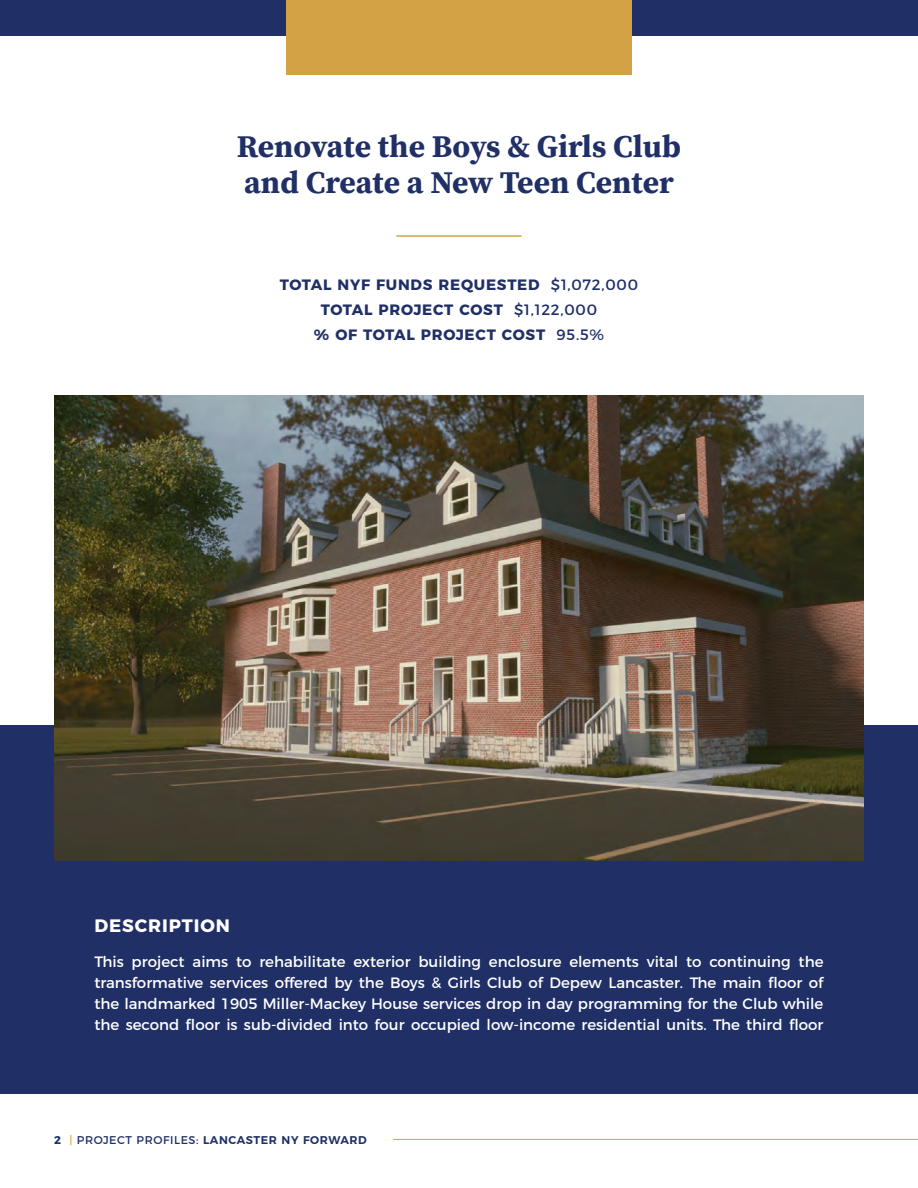
<style>
.page{position:relative;width:918px;height:1188px;background:#fff}
.page>*{position:absolute;margin:0;border:0;box-sizing:border-box;transform-origin:0 0}
.t1{font:700 31.5px/36px "Source Serif Pro";color:#203066}
.t2{font:700 18px "Montserrat";letter-spacing:.05em;color:#fff}
.t3{font:15px/21px "Montserrat";color:#fff;text-align:justify}
.t4{font:700 15px "Montserrat";letter-spacing:.05em;color:#203066}
.t5{font:600 11.25px "Montserrat";letter-spacing:.05em;color:#203066}
.s1{font-weight:400}
.s2{font-weight:700}
.s3{font-weight:400;color:#d3a245}
</style>
<div class="page">
<div style="left:0;top:0;width:918px;height:36px;background:#203066"></div>
<hr style="left:393px;top:1139px;width:525px;height:1px;background:#d3a245">
<div style="left:0;top:725px;width:918px;height:369px;background:#203066"></div>
<img style="left:54px;top:395px;width:810px;height:466px">
<hr style="left:396px;top:235px;width:126px;height:2px;background:#d3a245">
<div style="left:286px;top:0;width:346px;height:73px;background:#d3a245"></div>
<p class="t1" style="left:237px;top:128px;width:446px">Renovate the Boys &amp; Girls Club and Create a New Teen Center</p>
<p class="t4" style="left:280px;top:273px;width:360px">TOTAL NYF FUNDS REQUESTED <span class="s1">$1,072,000</span></p>
<p class="t4" style="left:321px;top:297px;width:278px">TOTAL PROJECT COST <span class="s1">$1,122,000</span></p>
<p class="t4" style="left:314px;top:322px;width:292px">% OF TOTAL PROJECT COST <span class="s1">95.5%</span></p>
<p class="t2" style="left:94px;top:911px;width:137px">DESCRIPTION</p>
<p class="t3" style="left:94px;top:950px;width:731px">This project aims to rehabilitate exterior building enclosure elements vital to continuing the transformative services offered by the Boys &amp; Girls Club of Depew Lancaster. The main floor of the landmarked 1905 Miller-Mackey House services drop in day programming for the Club while the second floor is sub-divided into four occupied low-income residential units. The third floor</p>
<p class="t5" style="left:54px;top:1131px;width:314px"><span class="s2">2</span> <span class="s3">|</span> <span class="s1">PROJECT PROFILES:</span> LANCASTER NY FORWARD</p>
</div>
